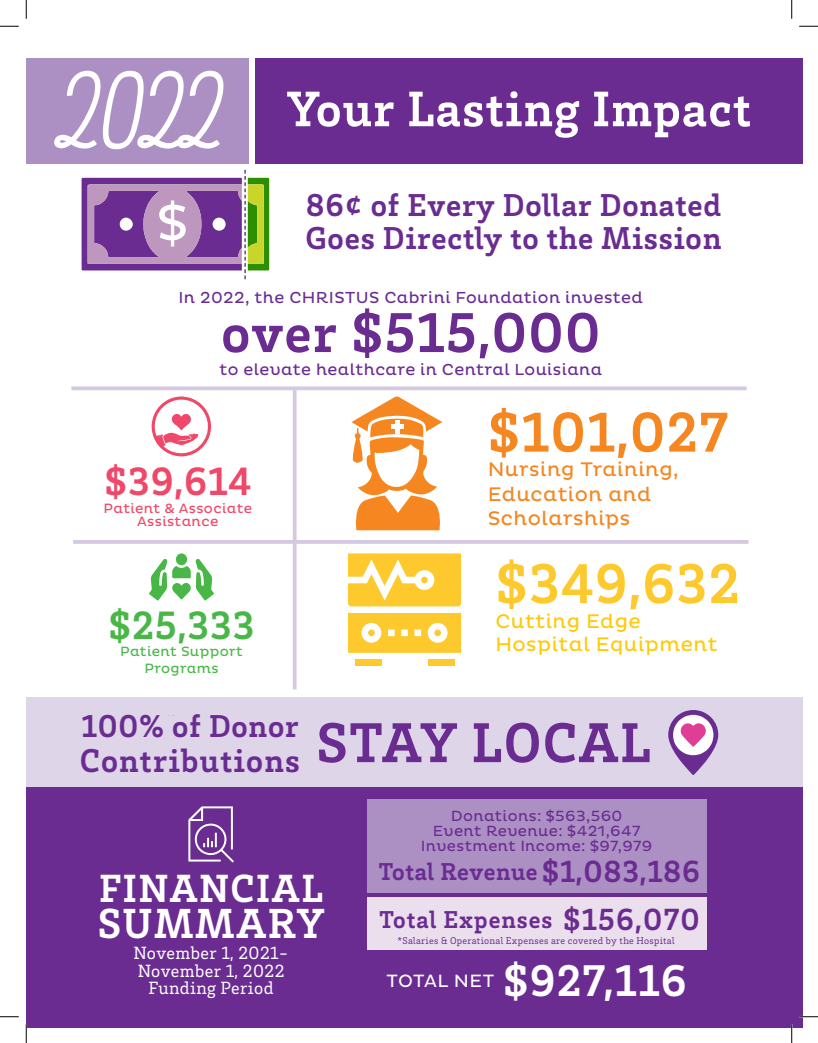
<style>
.page{position:relative;width:818px;height:1043px;background:#fff}
.page>*{position:absolute;margin:0;border:0;box-sizing:border-box;transform-origin:0 0}
.t1{font:700 98px "Rockeby Sc Two";color:#fff}
.t2{font:700 57.5px "Brix Slab";letter-spacing:.025em;color:#6a2c91}
.t3{font:700 57.5px "Brix Slab";letter-spacing:.025em;color:#f58620}
.t4{font:700 57.5px "Brix Slab";letter-spacing:.025em;color:#fec92d}
.t5{font:51.25px "Pluto";color:#fff}
.t6{font:700 51.12px "Brix Slab";letter-spacing:.025em;color:#fff}
.t7{font:700 45.5px "Brix Slab";letter-spacing:.025em;color:#fff}
.t8{font:700 43px "Brix Slab";letter-spacing:.04em;color:#fff}
.t9{font:700 40.5px "Brix Slab";color:#49b748}
.t10{font:700 40.5px "Brix Slab";color:#ef4868}
.t11{font:700 40.25px "Brix Slab";letter-spacing:.04em;color:#fff}
.t12{font:700 33.75px "Brix Slab";letter-spacing:.04em;color:#6a2c91}
.t13{font:700 32.38px/32.4px "Brix Slab";letter-spacing:.025em;color:#6a2c91}
.t14{font:700 31.38px "Brix Slab";letter-spacing:.04em;color:#6a2c91}
.t15{font:700 25px "Brix Slab";letter-spacing:.025em;color:#6a2c91}
.t16{font:20px "Pluto";letter-spacing:.025em;color:#f58620}
.t17{font:20px "Pluto";letter-spacing:.025em;color:#feca0a}
.t18{font:18.12px/17.5px "Brix Slab";letter-spacing:.025em;color:#fff;text-align:center}
.t19{font:18.12px "Pluto";letter-spacing:.015em;color:#fff}
.t20{font:16.25px "Pluto";letter-spacing:.025em;color:#6a2c91}
.t21{font:15px "Pluto";letter-spacing:.025em;color:#6a2c91}
.t22{font:13.75px/13.8px "Pluto";letter-spacing:.025em;color:#ef4868;text-align:center}
.t23{font:13.75px "Pluto";letter-spacing:.025em;color:#49b748}
.t24{font:10px "Brix Slab";letter-spacing:.03em;color:#6a2c91}
.s1{font-size:31.38px}
</style>
<div class="page">
<div style="left:27px;top:697px;width:775px;height:90px;background:#ded5e9"></div>
<div style="left:256px;top:58px;width:546px;height:105px;background:#6a2c91"></div>
<div style="left:26px;top:58px;width:223px;height:105px;background:#ac90c3"></div>
<svg style="left:351px;top:396px;width:91px;height:134px"></svg>
<hr style="left:395px;top:420px;width:4px;height:13px;background:#fff">
<hr style="left:391px;top:425px;width:12px;height:4px;background:#fff">
<svg style="left:152px;top:396px;width:59px;height:60px"></svg>
<hr style="left:293px;top:390px;width:3px;height:299px;background:#d4c8e2">
<svg style="left:348px;top:553px;width:113px;height:53px"></svg>
<div style="left:421px;top:576px;width:6px;height:7px;background:#fec92d;border-radius:50%"></div>
<svg style="left:348px;top:612px;width:113px;height:41px;background:#fed251"></svg>
<div style="left:354px;top:659px;width:27px;height:7px;background:#fec92d"></div>
<div style="left:427px;top:659px;width:27px;height:7px;background:#fec92d"></div>
<hr style="left:73px;top:540px;width:675px;height:4px;background:#d4c8e2">
<svg style="left:71px;top:386px;width:675px;height:4px;background:#d8cee5"></svg>
<svg style="left:82px;top:170px;width:187px;height:109px"></svg>
<div style="left:176px;top:553px;width:11px;height:12px;background:#49b748;border-radius:50%"></div>
<svg style="left:149px;top:559px;width:65px;height:41px"></svg>
<div style="left:26px;top:787px;width:776px;height:241px;background:#6a2c91"></div>
<div style="left:367px;top:897px;width:339px;height:53px;background:#ecdfed"></div>
<div style="left:367px;top:799px;width:339px;height:94px;background:#ac90c3"></div>
<svg style="left:188px;top:806px;width:46px;height:56px"></svg>
<svg style="left:668px;top:710px;width:50px;height:65px"></svg>
<svg style="left:0;top:25px;width:19px;height:2px"></svg>
<svg style="left:799px;top:25px;width:19px;height:2px"></svg>
<svg style="left:0;top:1016px;width:19px;height:1px"></svg>
<svg style="left:799px;top:1015px;width:19px;height:2px"></svg>
<svg style="left:25px;top:0;width:2px;height:19px"></svg>
<svg style="left:25px;top:1024px;width:2px;height:18px"></svg>
<svg style="left:791px;top:0;width:1px;height:19px"></svg>
<svg style="left:791px;top:1024px;width:1px;height:18px"></svg>
<p class="t1" style="left:60px;top:57px;width:164px">2022</p>
<p class="t6" style="left:287px;top:75px;width:465px">Your Lasting Impact</p>
<p class="t5" style="left:157px;top:193px;width:32px">$</p>
<p class="t13" style="left:305px;top:188px;width:417px">86¢ of Every Dollar Donated<br>Goes Directly to the Mission</p>
<p class="t20" style="left:179px;top:288px;width:466px">In 2022, the CHRISTUS Cabrini Foundation invested</p>
<p class="t2" style="left:221px;top:295px;width:380px">over $515,000</p>
<p class="t20" style="left:219px;top:360px;width:384px">to elevate healthcare in Central Louisiana</p>
<p class="t10" style="left:104px;top:455px;width:149px">$39,614</p>
<p class="t22" style="left:104px;top:501px;width:150px">Patient &amp; Associate<br>Assistance</p>
<p class="t9" style="left:109px;top:598px;width:147px">$25,333</p>
<p class="t23" style="left:120px;top:643px;width:124px">Patient Support</p>
<p class="t23" style="left:144px;top:660px;width:76px">Programs</p>
<p class="t3" style="left:487px;top:394px;width:241px">$101,027</p>
<p class="t16" style="left:487px;top:458px;width:192px">Nursing Training,</p>
<p class="t16" style="left:487px;top:482px;width:165px">Education and</p>
<p class="t16" style="left:487px;top:507px;width:144px">Scholarships</p>
<p class="t4" style="left:495px;top:546px;width:246px">$349,632</p>
<p class="t17" style="left:495px;top:609px;width:147px">Cutting Edge</p>
<p class="t17" style="left:495px;top:632px;width:223px">Hospital Equipment</p>
<h3 class="t13" style="left:81px;top:708px;width:219px">100% of Donor</h3>
<p class="t12" style="left:80px;top:738px;width:572px">Contributions <sup>STAY</sup> <sup>LOCAL</sup></p>
<h3 class="t11" style="left:99px;top:861px;width:225px">FINANCIAL</h3>
<h3 class="t8" style="left:98px;top:895px;width:228px">SUMMARY</h3>
<p class="t18" style="left:133px;top:943px;width:157px">November 1, 2021-<br>November 1, 2022<br>Funding Period</p>
<p class="t21" style="left:451px;top:807px;width:173px">Donations: $563,560</p>
<p class="t21" style="left:433px;top:822px;width:209px">Event Revenue: $421,647</p>
<p class="t21" style="left:421px;top:837px;width:233px">Investment Income: $97,979</p>
<p class="t15" style="left:379px;top:854px;width:323px">Total Revenue<span class="s1">$1,083,186</span></p>
<p class="t15" style="left:379px;top:902px;width:174px">Total Expenses</p>
<p class="t14" style="left:563px;top:899px;width:138px">$156,070</p>
<p class="t24" style="left:397px;top:933px;width:278px">*Salaries &amp; Operational Expenses are covered by the Hospital</p>
<p class="t19" style="left:386px;top:970px;width:109px">TOTAL NET</p>
<p class="t7" style="left:503px;top:950px;width:185px">$927,116</p>
</div>
